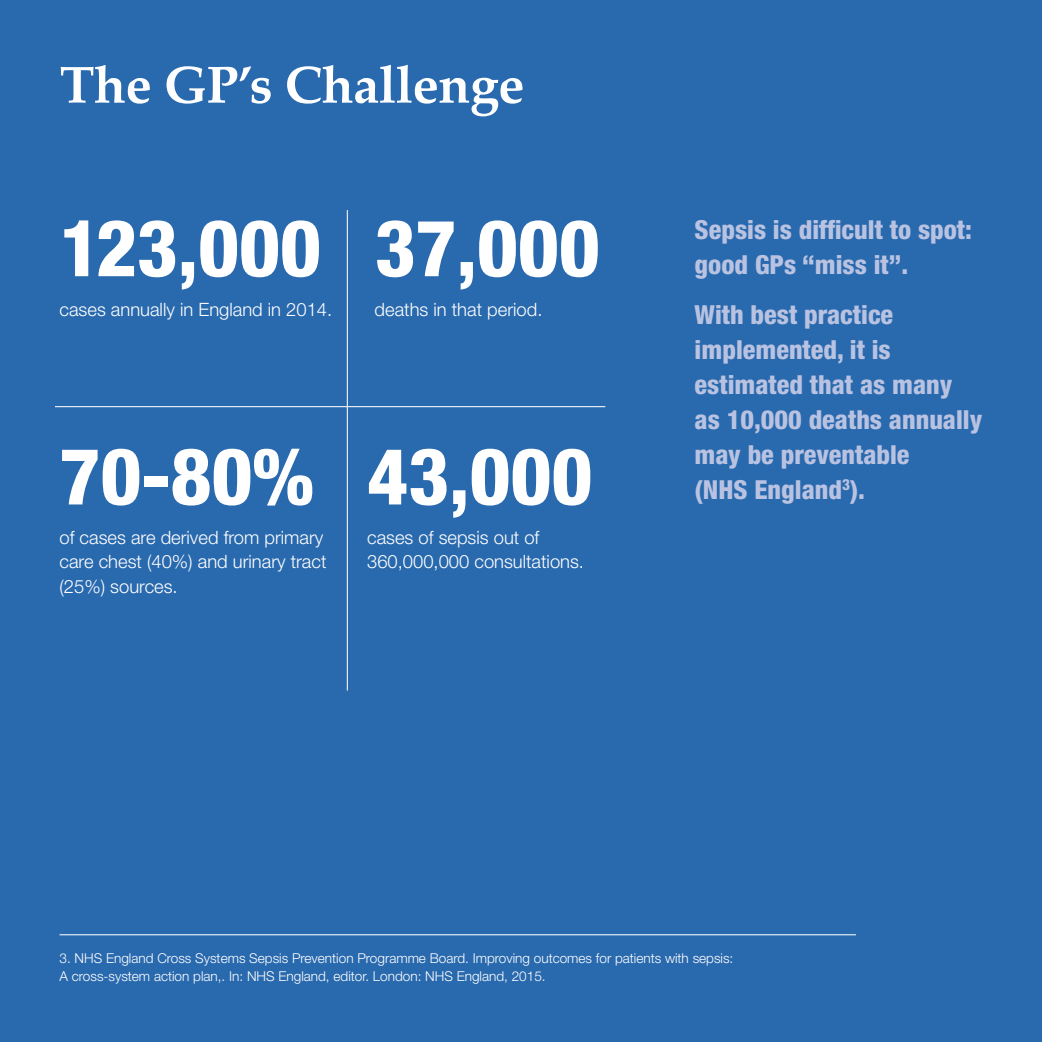
<style>
.page{position:relative;width:1042px;height:1042px;background:#2969ae}
.page>*{position:absolute;margin:0;border:0;box-sizing:border-box;transform-origin:0 0}
.t1{font:800 condensed 78.75px "Helvetica Neue LT Std";color:#fff}
.t2{font:700 52.5px "Palatino";letter-spacing:-.01em;color:#fff}
.t3{font:800 condensed 26.25px/35px "Helvetica Neue LT Std";color:#b9c3e1}
.t4{font:300 18.38px/24.5px "Helvetica Neue LT Std";color:#fff}
.t5{font:300 13.65px/18px "Helvetica Neue LT Std";color:#fff}
</style>
<div class="page">
<hr style="left:347px;top:210px;width:1px;height:480px;background:#fff">
<hr style="left:55px;top:406px;width:550px;height:1px;background:#fff">
<hr style="left:60px;top:934px;width:796px;height:1px;background:#fff">
<h2 class="t2" style="left:60px;top:40px;width:466px">The GP’s Challenge</h2>
<h1 class="t1" style="left:60px;top:199px;width:263px">123,000</h1>
<h3 class="t4" style="left:60px;top:296px;width:274px">cases annually in England in 2014.</h3>
<h1 class="t1" style="left:375px;top:199px;width:227px">37,000</h1>
<h3 class="t4" style="left:375px;top:296px;width:169px">deaths in that period.</h3>
<h1 class="t1" style="left:60px;top:428px;width:256px">70-80%</h1>
<h3 class="t4" style="left:60px;top:525px;width:268px">of cases are derived from primary care chest (40%) and urinary tract (25%) sources.</h3>
<h1 class="t1" style="left:367px;top:428px;width:227px">43,000</h1>
<h3 class="t4" style="left:367px;top:525px;width:218px">cases of sepsis out of<br>360,000,000 consultations.</h3>
<h3 class="t3" style="left:694px;top:211px;width:279px">Sepsis is difficult to spot: good GPs “miss it”.</h3>
<h3 class="t3" style="left:694px;top:296px;width:289px">With best practice implemented, it is estimated that as many as 10,000 deaths annually may be preventable<br>(NHS England<sup>3</sup>).</h3>
<p class="t5" style="left:60px;top:949px;width:675px">3. NHS England Cross Systems Sepsis Prevention Programme Board. Improving outcomes for patients with sepsis:<br>A cross-system action plan,. In: NHS England, editor. London: NHS England, 2015.</p>
</div>
